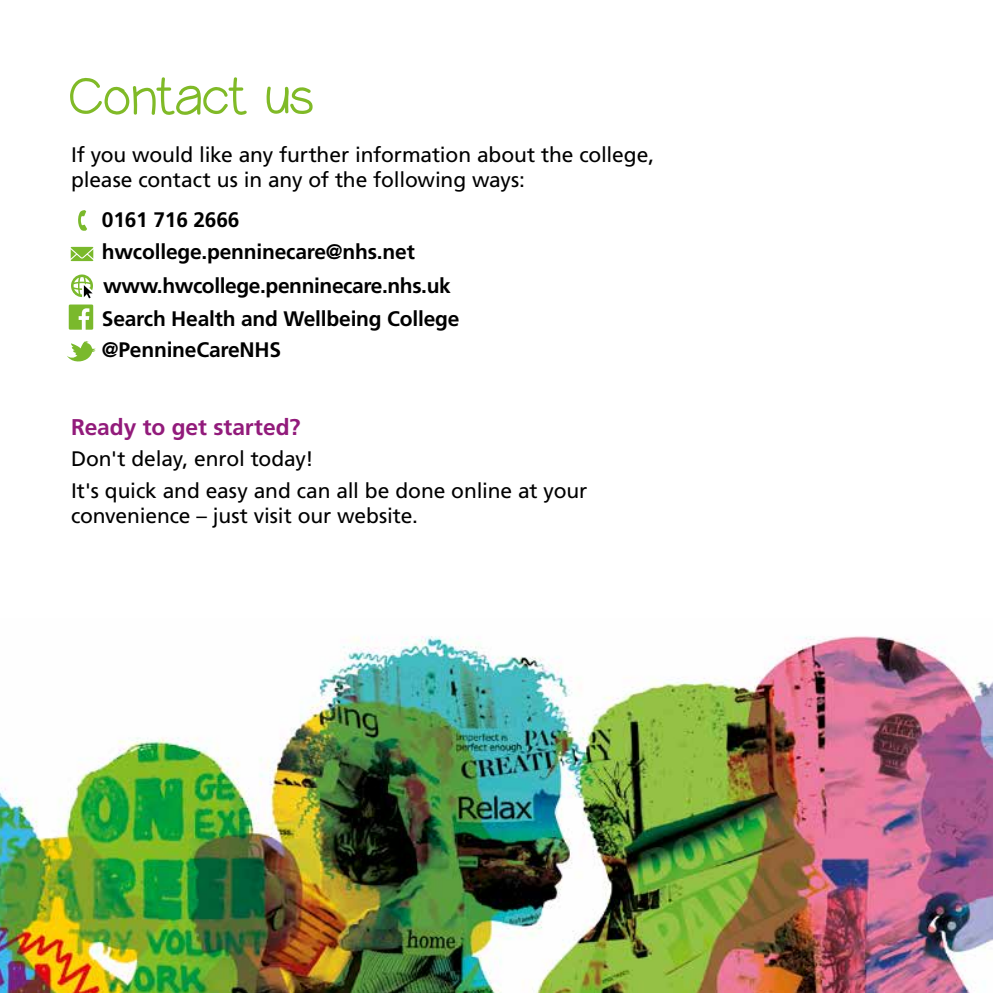
<style>
.page{position:relative;width:993px;height:993px;background:#fff}
.page>*{position:absolute;margin:0;border:0;box-sizing:border-box;transform-origin:0 0}
.t1{font:54.07px "Ness";color:#80ba27}
.t2{font:700 22.75px "Frutiger LT Std";letter-spacing:-.005em;color:#921b7b}
.t3{font:21px/25.2px "Frutiger LT Std";letter-spacing:-.005em;color:#000}
.t4{font:700 21px "Frutiger LT Std";letter-spacing:-.01em;color:#000}
</style>
<div class="page">
<svg style="left:78px;top:210px;width:9px;height:21px"></svg>
<svg style="left:71px;top:247px;width:22px;height:14px"></svg>
<svg style="left:67px;top:341px;width:28px;height:21px"></svg>
<svg style="left:69px;top:304px;width:24px;height:25px"></svg>
<svg style="left:71px;top:274px;width:22px;height:24px"></svg>
<img style="left:0;top:636px;width:992px;height:356px">
<h1 class="t1" style="left:67px;top:66px;width:248px">Contact us</h1>
<p class="t3" style="left:71px;top:142px;width:584px">If you would like any further information about the college, please contact us in any of the following ways:</p>
<p class="t4" style="left:102px;top:207px;width:139px">0161 716 2666</p>
<p class="t4" style="left:102px;top:240px;width:314px">hwcollege.penninecare@nhs.net</p>
<p class="t4" style="left:103px;top:273px;width:349px">www.hwcollege.penninecare.nhs.uk</p>
<p class="t4" style="left:102px;top:306px;width:359px">Search Health and Wellbeing College</p>
<p class="t4" style="left:102px;top:337px;width:181px">@PennineCareNHS</p>
<p class="t2" style="left:71px;top:413px;width:231px">Ready to get started?</p>
<p class="t3" style="left:71px;top:443px;width:517px;line-height:31.5px">Don't delay, enrol today!<br>It's quick and easy and can all be done online at your</p>
<p class="t3" style="left:71px;top:503px;width:348px">convenience – just visit our website.</p>
</div>
